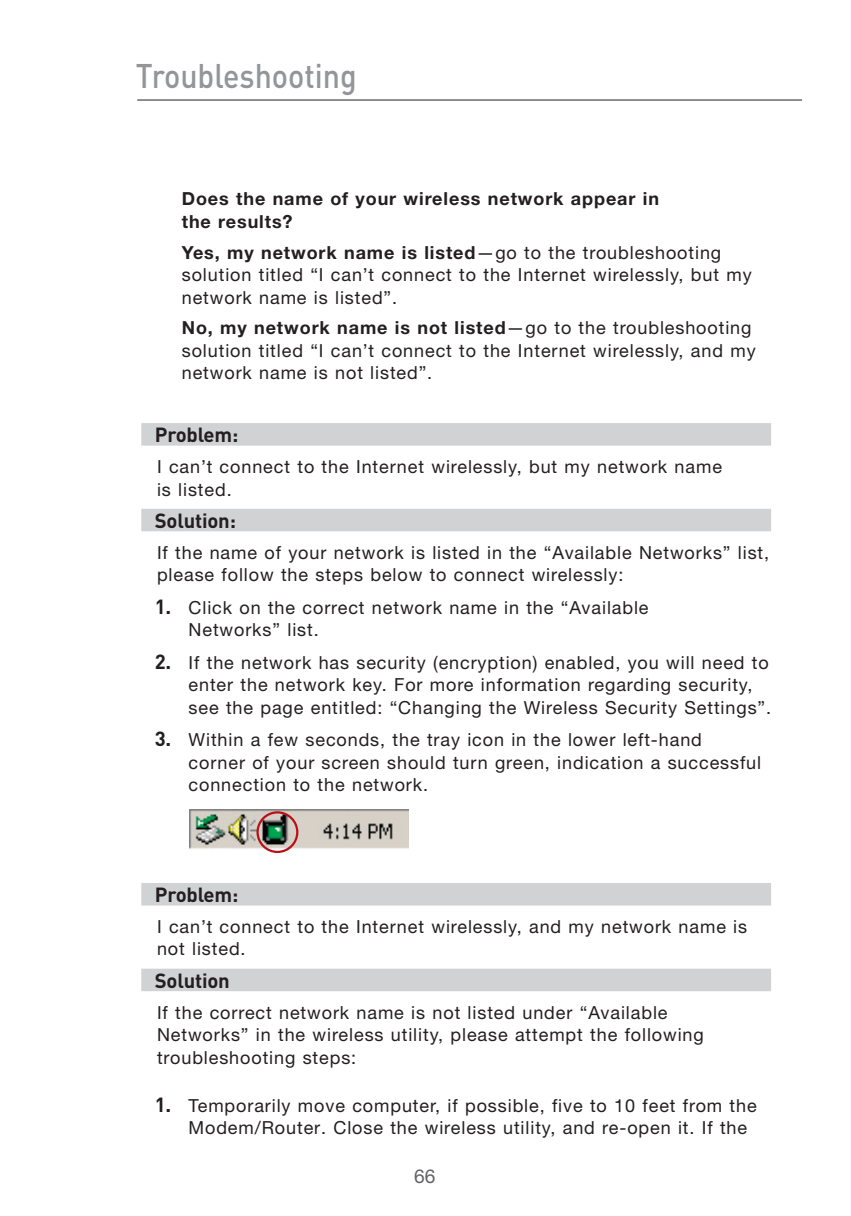
<style>
.page{position:relative;width:851px;height:1216px;background:#fff}
.page>*{position:absolute;margin:0;border:0;box-sizing:border-box;transform-origin:0 0}
.t1{font:500 33.75px "DIN";color:#939598;scale:.9 1}
.t2{font:700 20.25px "DIN";letter-spacing:-.01em;color:#231f20}
.t3{font:19.12px "Helvetica Neue LT Std";color:#636366}
.t4{font:18px/22.5px "Helvetica Neue LT Std";letter-spacing:.05em;color:#231f20}
.t5{font:700 18px/22.5px "Helvetica Neue LT Std";letter-spacing:.05em;color:#231f20}
.s1{font-weight:700}
.s2{font-family:"DIN";font-weight:700;font-size:20.25px}
</style>
<div class="page">
<hr style="left:137px;top:100px;width:665px;height:1px;background:#231f20">
<div style="left:141px;top:423px;width:630px;height:22px;background:#d1d2d4"></div>
<div style="left:141px;top:508px;width:630px;height:23px;background:#d1d2d4"></div>
<div style="left:141px;top:882px;width:630px;height:23px;background:#d1d2d4"></div>
<div style="left:141px;top:968px;width:630px;height:22px;background:#d1d2d4"></div>
<img style="left:189px;top:809px;width:219px;height:40px">
<div style="left:256px;top:811px;width:42px;height:41px;border:2px solid #bb1018;border-radius:50%"></div>
<h1 class="t1" style="left:136px;top:54px;width:247px">Troubleshooting</h1>
<p class="t5" style="left:182px;top:187px;width:478px">Does the name of your wireless network appear in the results?</p>
<p class="t4" style="left:182px;top:240px;width:571px"><span class="s1">Yes, my network name is listed</span>—go to the troubleshooting solution titled “I can’t connect to the Internet wirelessly, but my network name is listed”.</p>
<p class="t4" style="left:182px;top:316px;width:575px"><span class="s1">No, my network name is not listed</span>—go to the troubleshooting solution titled “I can’t connect to the Internet wirelessly, and my network name is not listed”.</p>
<p class="t2" style="left:155px;top:421px;width:85px">Problem:</p>
<p class="t4" style="left:157px;top:455px;width:566px">I can’t connect to the Internet wirelessly, but my network name is listed.</p>
<p class="t2" style="left:155px;top:507px;width:83px">Solution:</p>
<p class="t4" style="left:157px;top:540px;width:613px">If the name of your network is listed in the “Available Networks” list, please follow the steps below to connect wirelessly:</p>
<p class="t4" style="left:188px;top:595px;width:461px;text-indent:-34px"><span class="s2">1.</span> Click on the correct network name in the “Available<br>Networks” list.</p>
<p class="t4" style="left:188px;top:650px;width:584px;text-indent:-34px"><span class="s2">2.</span> If the network has security (encryption) enabled, you will need to enter the network key. For more information regarding security, see the page entitled: “Changing the Wireless Security Settings”.</p>
<p class="t4" style="left:188px;top:728px;width:574px;text-indent:-34px"><span class="s2">3.</span> Within a few seconds, the tray icon in the lower left-hand corner of your screen should turn green, indication a successful connection to the network.</p>
<p class="t2" style="left:155px;top:881px;width:85px">Problem:</p>
<p class="t4" style="left:157px;top:914px;width:591px">I can’t connect to the Internet wirelessly, and my network name is not listed.</p>
<p class="t2" style="left:155px;top:967px;width:77px">Solution</p>
<p class="t4" style="left:157px;top:1000px;width:548px">If the correct network name is not listed under “Available<br>Networks” in the wireless utility, please attempt the following troubleshooting steps:</p>
<p class="t4" style="left:188px;top:1093px;width:569px;text-indent:-34px"><span class="s2">1.</span> Temporarily move computer, if possible, five to 10 feet from the<br>Modem/Router. Close the wireless utility, and re-open it. If the</p>
<p class="t3" style="left:414px;top:1164px;width:23px">66</p>
</div>
